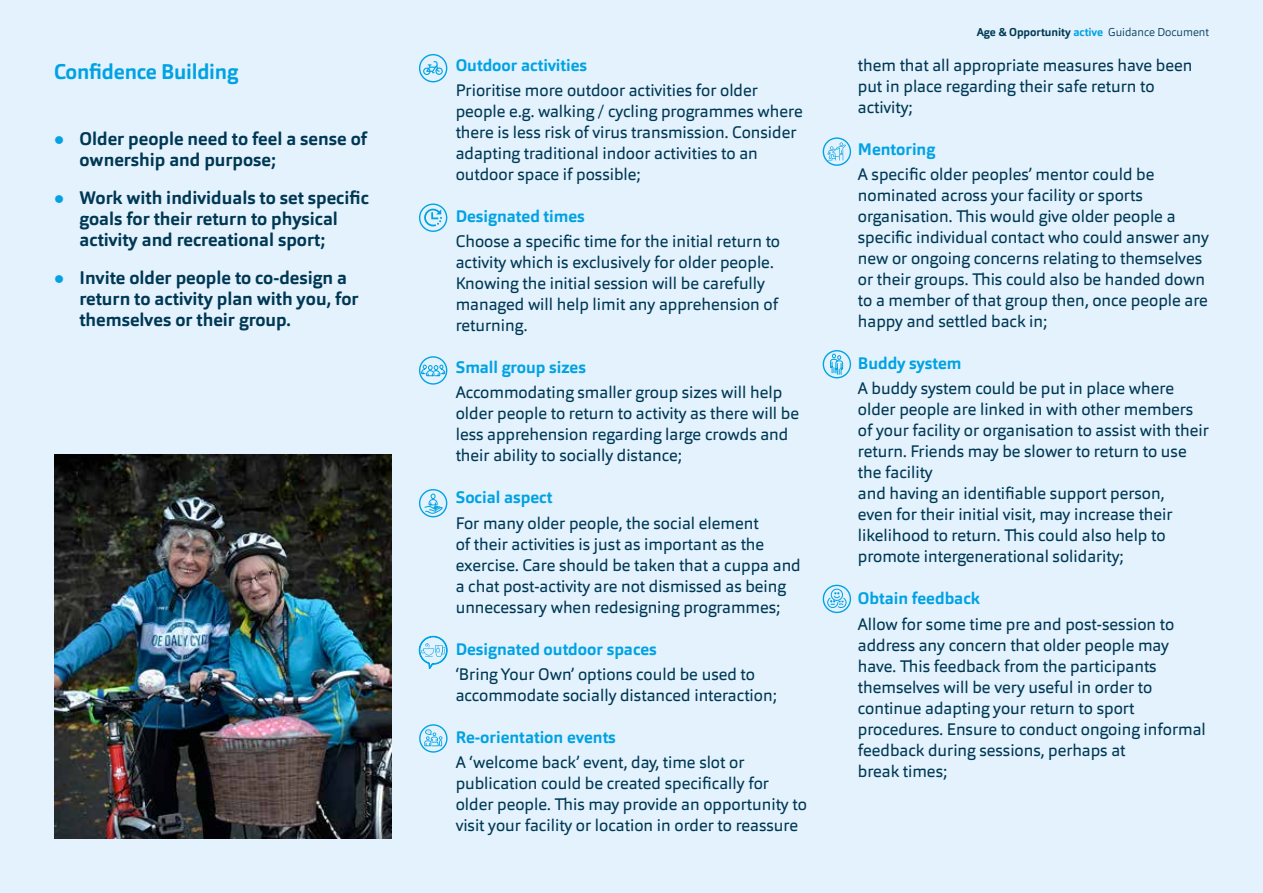
<style>
.page{position:relative;width:1263px;height:893px;background:#e3f2fd}
.page>*{position:absolute;margin:0;border:0;box-sizing:border-box;transform-origin:0 0}
.t1{font:700 21px "Orgon";letter-spacing:-.01em;color:#00a2e3}
.t2{font:700 18px/21px "Orgon";color:#003854}
.t3{font:16.5px/21px "Orgon";color:#003854}
.t4{font:700 16.5px "Orgon";color:#00a2e3}
.t5{font:300 11.25px "Orgon";color:#003854}
.s1{font-weight:700}
.s2{font-weight:700;color:#00a2e3}
</style>
<div class="page">
<div style="left:419px;top:356px;width:28px;height:29px;border:1px solid #00a2e3;border-radius:50%"></div>
<svg style="left:421px;top:364px;width:24px;height:12px"></svg>
<div style="left:419px;top:489px;width:28px;height:28px;border:1px solid #00a2e3;border-radius:50%"></div>
<svg style="left:424px;top:493px;width:19px;height:21px"></svg>
<svg style="left:418px;top:636px;width:30px;height:33px"></svg>
<div style="left:419px;top:724px;width:29px;height:29px;border:1px solid #00a2e3;border-radius:50%"></div>
<svg style="left:424px;top:729px;width:18px;height:17px"></svg>
<svg style="left:423px;top:61px;width:20px;height:14px"></svg>
<div style="left:419px;top:54px;width:28px;height:28px;border:1px solid #00a2e3;border-radius:50%"></div>
<svg style="left:424px;top:209px;width:18px;height:17px"></svg>
<div style="left:419px;top:204px;width:28px;height:28px;border:1px solid #00a2e3;border-radius:50%"></div>
<svg style="left:827px;top:589px;width:20px;height:19px"></svg>
<div style="left:823px;top:585px;width:28px;height:28px;border:1px solid #00a2e3;border-radius:50%"></div>
<div style="left:823px;top:350px;width:28px;height:28px;border:1px solid #00a2e3;border-radius:50%"></div>
<svg style="left:830px;top:353px;width:13px;height:22px"></svg>
<div style="left:823px;top:137px;width:28px;height:29px;border:1px solid #00a2e3;border-radius:50%"></div>
<svg style="left:827px;top:142px;width:19px;height:18px"></svg>
<img style="left:54px;top:454px;width:337px;height:384px">
<p class="t1" style="left:54px;top:58px;width:186px">Confidence Building</p>
<p class="t2" style="left:80px;top:129px;width:289px">Older people need to feel a sense of ownership and purpose;</p>
<p class="t2" style="left:80px;top:188px;width:291px">Work with individuals to set specific goals for their return to physical activity and recreational sport;</p>
<p class="t2" style="left:80px;top:268px;width:281px">Invite older people to co-design a return to activity plan with you, for themselves or their group.</p>
<p class="t4" style="left:456px;top:54px;width:133px">Outdoor activities</p>
<p class="t3" style="left:456px;top:80px;width:349px">Prioritise more outdoor activities for older people e.g. walking / cycling programmes where there is less risk of virus transmission. Consider adapting traditional indoor activities to an outdoor space if possible;</p>
<p class="t4" style="left:456px;top:206px;width:131px">Designated times</p>
<p class="t3" style="left:456px;top:231px;width:326px">Choose a specific time for the initial return to activity which is exclusively for older people.<br>Knowing the initial session will be carefully managed will help limit any apprehension of returning.</p>
<p class="t4" style="left:456px;top:357px;width:132px">Small group sizes</p>
<p class="t3" style="left:456px;top:382px;width:345px">Accommodating smaller group sizes will help older people to return to activity as there will be less apprehension regarding large crowds and their ability to socially distance;</p>
<p class="t4" style="left:456px;top:487px;width:98px">Social aspect</p>
<p class="t3" style="left:456px;top:512px;width:347px">For many older people, the social element<br>of their activities is just as important as the exercise. Care should be taken that a cuppa and a chat post-activity are not dismissed as being unnecessary when redesigning programmes;</p>
<p class="t4" style="left:456px;top:638px;width:202px">Designated outdoor spaces</p>
<p class="t3" style="left:456px;top:664px;width:322px">‘Bring Your Own’ options could be used to accommodate socially distanced interaction;</p>
<p class="t4" style="left:456px;top:727px;width:162px">Re-orientation events</p>
<p class="t3" style="left:456px;top:752px;width:353px">A ‘welcome back’ event, day, time slot or publication could be created specifically for older people. This may provide an opportunity to visit your facility or location in order to reassure</p>
<p class="t5" style="left:977px;top:25px;width:234px"><span class="s1">Age &amp; Opportunity</span> <span class="s2">active</span> Guidance Document</p>
<p class="t3" style="left:858px;top:54px;width:336px">them that all appropriate measures have been put in place regarding their safe return to activity;</p>
<p class="t4" style="left:858px;top:138px;width:79px">Mentoring</p>
<p class="t3" style="left:858px;top:164px;width:353px">A specific older peoples’ mentor could be nominated across your facility or sports organisation. This would give older people a specific individual contact who could answer any new or ongoing concerns relating to themselves or their groups. This could also be handed down to a member of that group then, once people are happy and settled back in;</p>
<p class="t4" style="left:858px;top:353px;width:105px">Buddy system</p>
<p class="t3" style="left:858px;top:378px;width:353px">A buddy system could be put in place where older people are linked in with other members of your facility or organisation to assist with their return. Friends may be slower to return to use the facility<br>and having an identifiable support person,<br>even for their initial visit, may increase their likelihood to return. This could also help to promote intergenerational solidarity;</p>
<p class="t4" style="left:858px;top:588px;width:124px">Obtain feedback</p>
<p class="t3" style="left:858px;top:613px;width:349px">Allow for some time pre and post-session to address any concern that older people may have. This feedback from the participants themselves will be very useful in order to continue adapting your return to sport procedures. Ensure to conduct ongoing informal feedback during sessions, perhaps at<br>break times;</p>
<p class="t5" style="left:978px;top:56px;width:232px"><span class="s1">Age &amp; Opportunity</span> <span class="s2">active</span> Guidance document</p>
</div>
